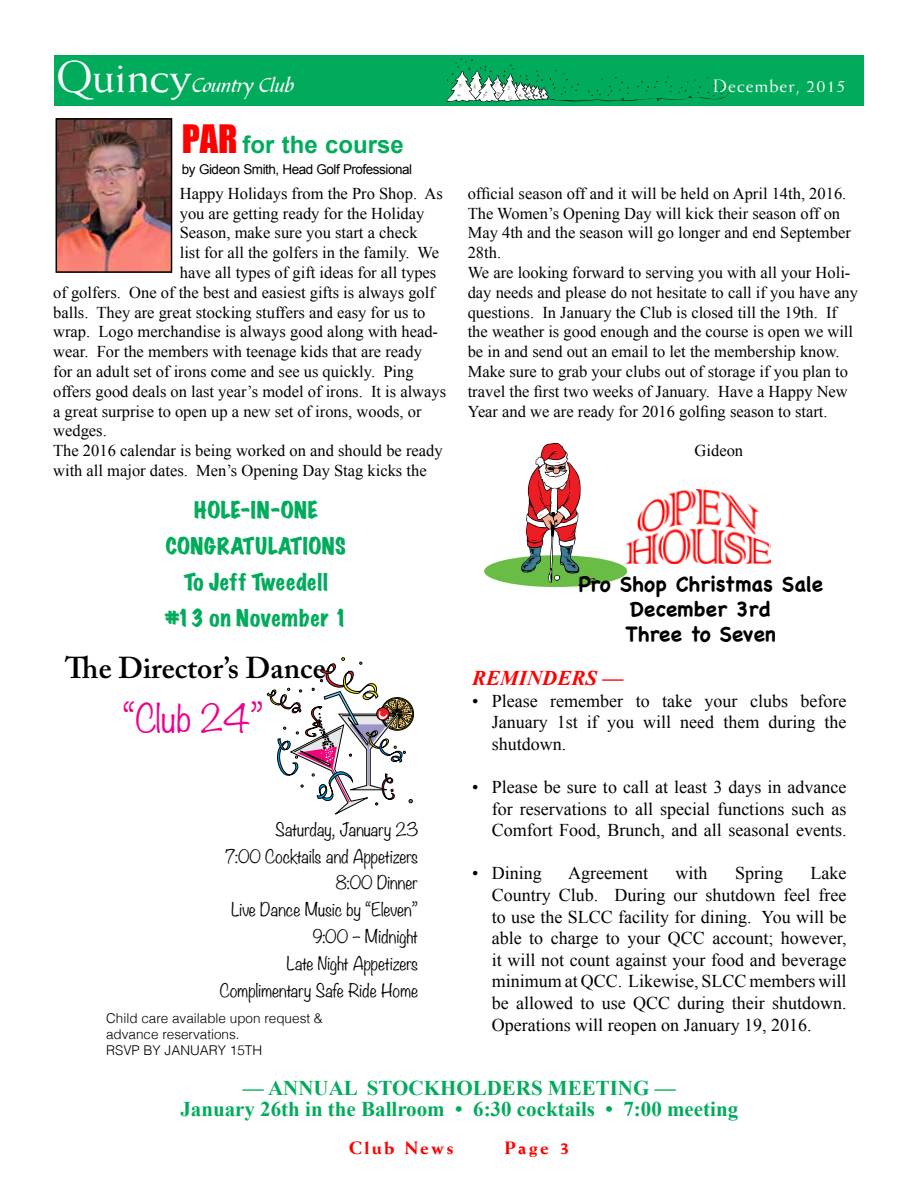
<style>
.page{position:relative;width:918px;height:1188px;background:#fff}
.page>*{position:absolute;margin:0;border:0;box-sizing:border-box;transform-origin:0 0}
.t1{font:300 34.5px "Noteworthy";color:#ec008c}
.t2{font:600 30px "Adobe Caslon Pro";color:#000}
.t3{font:700 24px "Arial";color:#00ac5b}
.t4{font:700 21px/21.3px "Times New Roman";color:#00ac5b;text-align:center}
.t5{font:expanded 21px/36px "Marker Felt";letter-spacing:.03em;color:#00ac5b;text-align:center}
.t6{font:700 21px/25.2px "Chalkboard";color:#000;text-align:center}
.t7{font:21px "Bible Script Plain";color:#fff}
.t8{font:italic 700 21px "Times New Roman";color:#f00}
.t9{font:18px/21.6px "Times New Roman";color:#000;text-align:justify}
.t10{font:800 18px "Weiss";letter-spacing:.125em;color:#f00}
.t11{font:18px "Weiss";letter-spacing:.05em;color:#fff}
.t12{font:16.5px/19.8px "Times New Roman";color:#000}
.t13{font:300 16.5px/27px "Noteworthy";color:#000;text-align:right}
.t14{font:300 13.5px/16.2px "Helvetica";color:#000}
.t15{font:13.5px "Arial";letter-spacing:-.035em;color:#000}
.s1{font-family:"Weiss";font-size:45px}
.s2{font-family:"Impact";font-weight:400;font-size:36px;color:#f00}
</style>
<div class="page">
<div style="left:54px;top:55px;width:810px;height:51px;background:#00ac5b"></div>
<svg style="left:447px;top:59px;width:281px;height:43px"></svg>
<img style="left:627px;top:490px;width:143px;height:73px">
<div style="left:484px;top:555px;width:143px;height:32px;background:#69bd45;border-radius:50%"></div>
<svg style="left:521px;top:443px;width:75px;height:140px"></svg>
<svg style="left:267px;top:657px;width:147px;height:157px"></svg>
<img style="left:59px;top:121px;width:110px;height:149px">
<div style="left:56px;top:118px;width:116px;height:155px;border:2px solid #000"></div>
<p class="t7" style="left:56px;top:72px;width:240px"><span class="s1">Quincy</span>Country Club</p>
<h3 class="t3" style="left:182px;top:129px;width:224px"><span class="s2">PAR</span> for the course</h3>
<p class="t15" style="left:182px;top:160px;width:232px">by Gideon Smith, Head Golf Professional</p>
<p class="t12" style="left:180px;top:183px;width:265px">Happy Holidays from the Pro Shop. As</p>
<p class="t12" style="left:180px;top:203px;width:246px">you are getting ready for the Holiday</p>
<p class="t12" style="left:180px;top:223px;width:239px">Season, make sure you start a check</p>
<p class="t12" style="left:180px;top:243px;width:261px">list for all the golfers in the family. We</p>
<p class="t12" style="left:180px;top:262px;width:258px">have all types of gift ideas for all types</p>
<p class="t12" style="left:53px;top:282px;width:383px">of golfers. One of the best and easiest gifts is always golf</p>
<p class="t12" style="left:53px;top:302px;width:374px">balls. They are great stocking stuffers and easy for us to</p>
<p class="t12" style="left:53px;top:322px;width:386px">wrap. Logo merchandise is always good along with head-</p>
<p class="t12" style="left:53px;top:342px;width:370px">wear. For the members with teenage kids that are ready</p>
<p class="t12" style="left:53px;top:361px;width:362px">for an adult set of irons come and see us quickly. Ping</p>
<p class="t12" style="left:53px;top:381px;width:395px">offers good deals on last year’s model of irons. It is always</p>
<p class="t12" style="left:53px;top:401px;width:370px">a great surprise to open up a new set of irons, woods, or</p>
<p class="t12" style="left:53px;top:421px;width:55px">wedges.</p>
<p class="t12" style="left:53px;top:441px;width:391px">The 2016 calendar is being worked on and should be ready</p>
<p class="t12" style="left:53px;top:460px;width:375px">with all major dates. Men’s Opening Day Stag kicks the</p>
<p class="t5" style="left:164px;top:491px;width:185px">HOLE-IN-ONE<br>CONGRATULATIONS<br>To Jeff Tweedell #13 on November 1</p>
<h2 class="t2" style="left:65px;top:650px;width:262px">The Director’s Dance</h2>
<h1 class="t1" style="left:122px;top:688px;width:143px">“Club 24”</h1>
<p class="t13" style="left:220px;top:815px;width:200px">Saturday, January 23<br>7:00 Cocktails and Appetizers<br>8:00 Dinner<br>Live Dance Music by “Eleven”<br>9:00 – Midnight<br>Late Night Appetizers<br>Complimentary Safe Ride Home</p>
<p class="t14" style="left:106px;top:1009px;width:218px">Child care available upon request &amp; advance reservations.<br>RSVP BY JANUARY 15TH</p>
<p class="t11" style="left:714px;top:75px;width:133px">December, 2015</p>
<p class="t12" style="left:468px;top:183px;width:392px">official season off and it will be held on April 14th, 2016.<br>The Women’s Opening Day will kick their season off on May 4th and the season will go longer and end September 28th.<br>We are looking forward to serving you with all your Holi&shy;day needs and please do not hesitate to call if you have any questions. In January the Club is closed till the 19th. If the weather is good enough and the course is open we will be in and send out an email to let the membership know.<br>Make sure to grab your clubs out of storage if you plan to travel the first two weeks of January. Have a Happy New Year and we are ready for 2016 golfing season to start.</p>
<p class="t12" style="left:695px;top:441px;width:50px">Gideon</p>
<p class="t6" style="left:578px;top:571px;width:246px">Pro Shop Christmas Sale<br>December 3rd<br>Three to Seven</p>
<p class="t8" style="left:472px;top:663px;width:153px">REMINDERS —</p>
<p class="t9" style="left:492px;top:689px;width:356px;text-indent:-19px">• Please remember to take your clubs before January 1st if you will need them during the shutdown.</p>
<p class="t9" style="left:492px;top:776px;width:356px;text-indent:-19px">• Please be sure to call at least 3 days in advance for reservations to all special functions such as Comfort Food, Brunch, and all seasonal events.</p>
<p class="t9" style="left:472px;top:862px;width:71px">• Dining</p>
<p class="t9" style="left:568px;top:862px;width:81px">Agreement</p>
<p class="t9" style="left:676px;top:862px;width:34px">with</p>
<p class="t9" style="left:735px;top:862px;width:50px">Spring</p>
<p class="t9" style="left:492px;top:862px;width:356px;text-indent:319px">Lake Country Club. During our shutdown feel free to use the SLCC facility for dining. You will be able to charge to your QCC account; however, it will not count against your food and beverage minimum at QCC. Likewise, SLCC members will be allowed to use QCC during their shutdown.<br>Operations will reopen on January 19, 2016.</p>
<p class="t4" style="left:180px;top:1077px;width:559px">— ANNUAL STOCKHOLDERS MEETING —<br>January 26th in the Ballroom • 6:30 cocktails • 7:00 meeting</p>
<p class="t10" style="left:349px;top:1137px;width:106px">Club News</p>
<p class="t10" style="left:505px;top:1137px;width:67px">Page 3</p>
</div>
